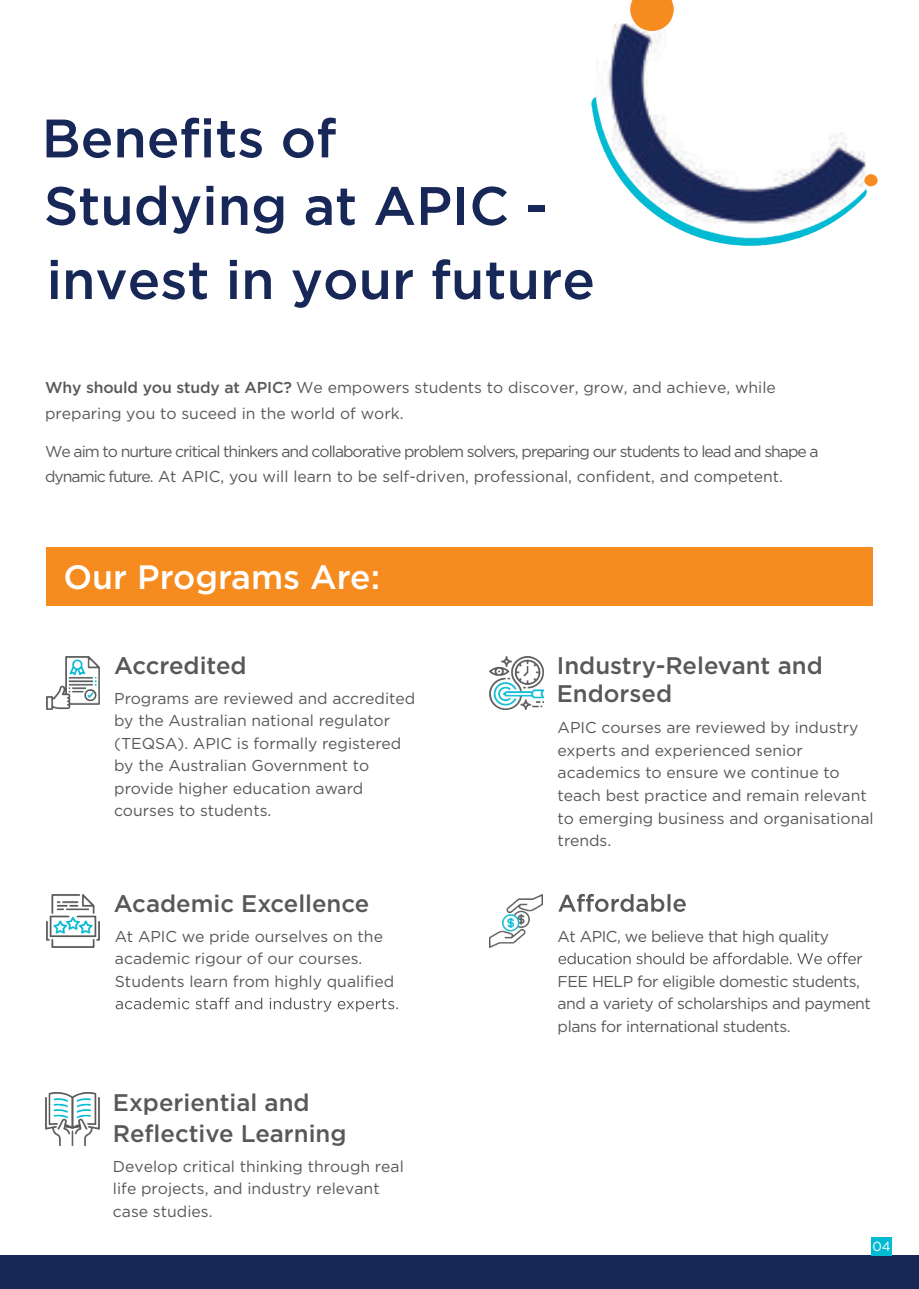
<style>
.page{position:relative;width:919px;height:1289px;background:#fff}
.page>*{position:absolute;margin:0;border:0;box-sizing:border-box;transform-origin:0 0}
.t1{font:500 54px/67.5px "Gotham";color:#172758}
.t2{font:500 33.75px "Gotham";color:#fff}
.t3{font:500 24px/28.5px "Gotham";color:#57585a}
.t4{font:15.75px/22.5px "Gotham";color:#57585a}
.t5{font:15.75px/25.5px "Gotham";letter-spacing:-.065em;color:#57585a}
.t6{font:15.75px/22.5px "Gotham";letter-spacing:-.03em;color:#57585a}
.t7{font:13.2px "Gotham";color:#fff}
.s1{font-weight:500}
</style>
<div class="page">
<img style="left:46px;top:656px;width:54px;height:53px">
<img style="left:489px;top:656px;width:54px;height:53px">
<img style="left:46px;top:894px;width:53px;height:53px">
<img style="left:489px;top:894px;width:54px;height:53px">
<img style="left:46px;top:1092px;width:54px;height:53px">
<div style="left:46px;top:547px;width:826px;height:58px;background:#f68b1f"></div>
<img style="left:592px;top:98px;width:207px;height:147px">
<img style="left:594px;top:7px;width:284px;height:231px">
<img style="left:630px;top:0;width:43px;height:31px">
<svg style="left:864px;top:174px;width:13px;height:13px"></svg>
<div style="left:0;top:1255px;width:918px;height:33px;background:#172758"></div>
<img style="left:871px;top:1237px;width:20px;height:18px">
<svg style="left:116px;top:997px;width:282px;height:14px"></svg>
<svg style="left:558px;top:894px;width:127px;height:17px"></svg>
<svg style="left:558px;top:952px;width:304px;height:12px"></svg>
<h1 class="t1" style="left:42px;top:104px;width:507px">Benefits of<br>Studying at APIC -</h1>
<h1 class="t1" style="left:47px;top:245px;width:550px">invest in your future</h1>
<p class="t4" style="left:45px;top:374px;width:732px;line-height:25.5px"><span class="s1">Why should you study at APIC?</span> We empowers students to discover, grow, and achieve, while preparing you to suceed in the world of work.</p>
<p class="t5" style="left:45px;top:438px;width:775px">We aim to nurture critical thinkers and collaborative problem solvers, preparing our students to lead and shape a dynamic future. At APIC, you will learn to be self-driven, professional, confident, and competent.</p>
<h2 class="t2" style="left:63px;top:554px;width:318px">Our Programs Are:</h2>
<h3 class="t3" style="left:114px;top:651px;width:134px">Accredited</h3>
<p class="t4" style="left:114px;top:686px;width:302px">Programs are reviewed and accredited by the Australian national regulator (TEQSA). APIC is formally registered by the Australian Government to provide higher education award courses to students.</p>
<h3 class="t3" style="left:556px;top:651px;width:267px">Industry-Relevant and<br>Endorsed</h3>
<p class="t4" style="left:557px;top:715px;width:317px">APIC courses are reviewed by industry experts and experienced senior academics to ensure we continue to teach best practice and remain relevant to emerging business and organisational trends.</p>
<h3 class="t3" style="left:114px;top:888px;width:257px">Academic Excellence</h3>
<p class="t4" style="left:115px;top:924px;width:281px">At APIC we pride ourselves on the academic rigour of our courses.<br>Students learn from highly qualified</p>
<p class="t6" style="left:557px;top:924px;width:273px">At APIC, we believe that high quality</p>
<p class="t6" style="left:557px;top:969px;width:315px">FEE HELP for eligible domestic students, and a variety of scholarships and payment plans for international students.</p>
<h3 class="t3" style="left:113px;top:1086px;width:235px;line-height:30.8px">Experiential and<br>Reflective Learning</h3>
<p class="t4" style="left:113px;top:1154px;width:292px">Develop critical thinking through real life projects, and industry relevant case studies.</p>
<p class="t7" style="left:872px;top:1237px;width:20px">04</p>
</div>
